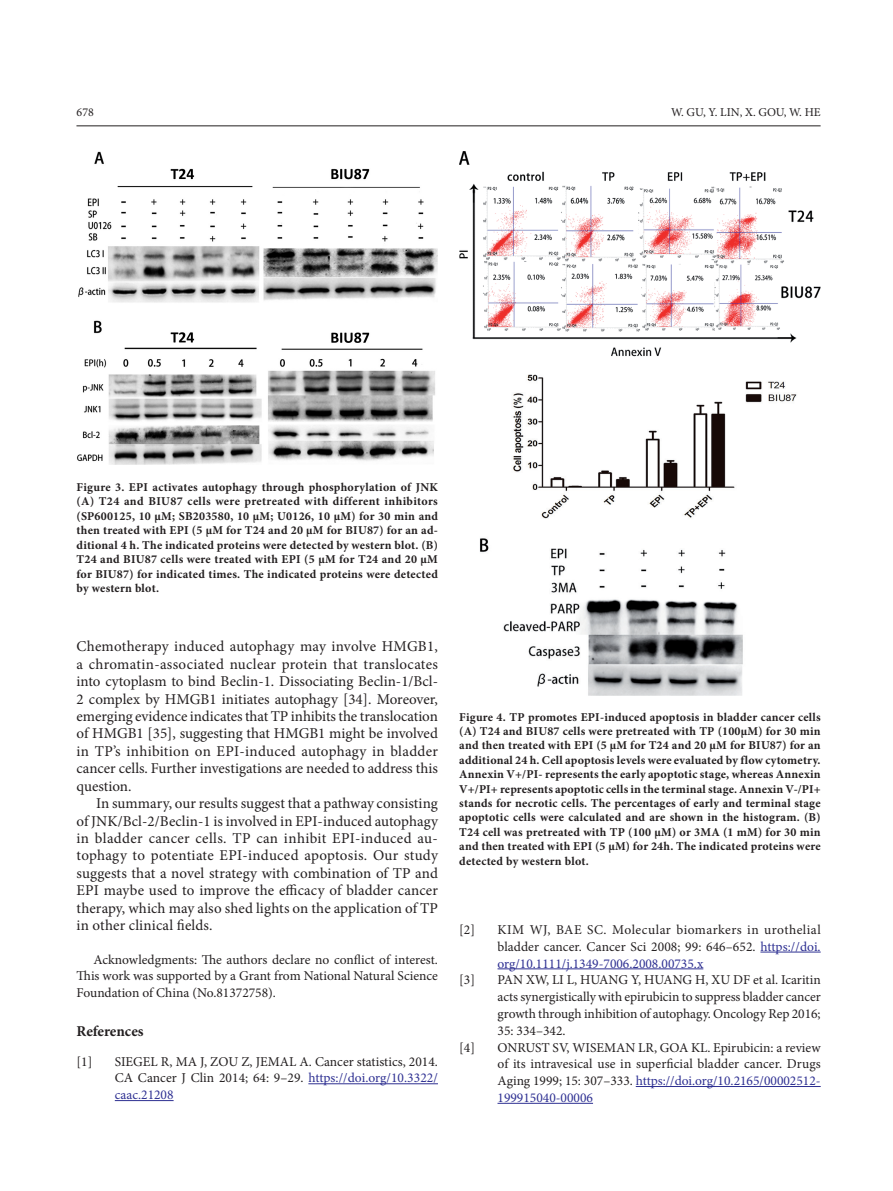
<style>
.page{position:relative;width:893px;height:1191px;background:#fff}
.page>*{position:absolute;margin:0;border:0;box-sizing:border-box;transform-origin:0 0}
._10Body_text{font:15px/17.4px "Minion Pro";color:#231f20;text-align:justify}
._02_nadpis2{font:700 15px "Minion Pro";letter-spacing:-.005em;color:#231f20}
._12references{font:13.5px/16.8px "Minion Pro";color:#231f20;text-align:justify}
._13Acknowled{font:13.5px/16.5px "Minion Pro";color:#231f20;text-align:justify}
._15Fig1-Tab_nadpis{font:700 12px/14.4px "Minion Pro";letter-spacing:.02em;color:#231f20;text-align:justify}
.t1{font:12px "Minion Pro";color:#231f20}
.s1{color:#2e3092}
</style>
<div class="page">
<hr style="left:76px;top:125px;width:745px;height:1px;background:#231f20">
<img style="left:77px;top:151px;width:361px;height:313px">
<img style="left:459px;top:151px;width:11px;height:14px">
<img style="left:480px;top:374px;width:317px;height:321px">
<img style="left:459px;top:171px;width:362px;height:186px">
<hr style="left:308px;top:1083px;width:130px;height:1px;background:#2e3092">
<hr style="left:115px;top:1100px;width:59px;height:1px;background:#2e3092">
<hr style="left:760px;top:951px;width:61px;height:1px;background:#2e3092">
<hr style="left:497px;top:968px;width:206px;height:1px;background:#2e3092">
<hr style="left:636px;top:1086px;width:185px;height:1px;background:#2e3092">
<hr style="left:497px;top:1103px;width:96px;height:1px;background:#2e3092">
<p class="t1" style="left:77px;top:104px;width:19px">678</p>
<p class="t1" style="left:671px;top:104px;width:151px">W. GU, Y. LIN, X. GOU, W. HE</p>
<p class="_15Fig1-Tab_nadpis" style="left:77px;top:480px;width:363px">Figure 3. EPI activates autophagy through phosphorylation of JNK (A) T24 and BIU87 cells were pretreated with different inhibitors (SP600125, 10 μM; SB203580, 10 μM; U0126, 10 μM) for 30 min and then treated with EPI (5 μM for T24 and 20 μM for BIU87) for an ad&shy;ditional 4 h. The indicated proteins were detected by western blot. (B)<br>T24 and BIU87 cells were treated with EPI (5 μM for T24 and 20 μM for BIU87) for indicated times. The indicated proteins were detected by western blot.</p>
<p class="_10Body_text" style="left:77px;top:638px;width:363px">Chemotherapy induced autophagy may involve HMGB1, a chromatin-associated nuclear protein that translocates into cytoplasm to bind Beclin-1. Dissociating Beclin-1/Bcl-2 complex by HMGB1 initiates autophagy [34]. Moreover, emerging evidence indicates that TP inhibits the translocation of HMGB1 [35], suggesting that HMGB1 might be involved in TP’s inhibition on EPI-induced autophagy in bladder cancer cells. Further investigations are needed to address this question.</p>
<p class="_10Body_text" style="left:77px;top:794px;width:363px;text-indent:20px">In summary, our results suggest that a pathway consisting of JNK/Bcl-2/Beclin-1 is involved in EPI-induced autophagy in bladder cancer cells. TP can inhibit EPI-induced au&shy;tophagy to potentiate EPI-induced apoptosis. Our study suggests that a novel strategy with combination of TP and EPI maybe used to improve the efficacy of bladder cancer therapy, which may also shed lights on the application of TP in other clinical fields.</p>
<p class="_13Acknowled" style="left:77px;top:951px;width:363px;text-indent:17px">Acknowledgments: The authors declare no conflict of interest.<br>This work was supported by a Grant from National Natural Science Foundation of China (No.81372758).</p>
<p class="_02_nadpis2" style="left:77px;top:1020px;width:69px">References</p>
<p class="_12references" style="left:77px;top:1053px;width:17px">[1]</p>
<p class="_12references" style="left:115px;top:1053px;width:325px">SIEGEL R, MA J, ZOU Z, JEMAL A. Cancer statistics, 2014.<br>CA Cancer J Clin 2014; 64: 9–29. <span class="s1">https://doi.org/10.3322/ caac.21208</span></p>
<p class="_15Fig1-Tab_nadpis" style="left:459px;top:709px;width:363px">Figure 4. TP promotes EPI-induced apoptosis in bladder cancer cells (A) T24 and BIU87 cells were pretreated with TP (100μM) for 30 min and then treated with EPI (5 μM for T24 and 20 μM for BIU87) for an additional 24 h. Cell apoptosis levels were evaluated by flow cytometry.<br>Annexin V+/PI- represents the early apoptotic stage, whereas Annexin V+/PI+ represents apoptotic cells in the terminal stage. Annexin V-/PI+ stands for necrotic cells. The percentages of early and terminal stage apoptotic cells were calculated and are shown in the histogram. (B)<br>T24 cell was pretreated with TP (100 μM) or 3MA (1 mM) for 30 min and then treated with EPI (5 μM) for 24h. The indicated proteins were detected by western blot.</p>
<p class="_12references" style="left:459px;top:921px;width:17px">[2]</p>
<p class="_12references" style="left:497px;top:921px;width:325px">KIM WJ, BAE SC. Molecular biomarkers in urothelial bladder cancer. Cancer Sci 2008; 99: 646–652. <span class="s1">https://doi. org/10.1111/j.1349-7006.2008.00735.x</span></p>
<p class="_12references" style="left:459px;top:971px;width:17px">[3]</p>
<p class="_12references" style="left:497px;top:971px;width:325px">PAN XW, LI L, HUANG Y, HUANG H, XU DF et al. Icaritin acts synergistically with epirubicin to suppress bladder cancer growth through inhibition of autophagy. Oncology Rep 2016; 35: 334–342.</p>
<p class="_12references" style="left:459px;top:1039px;width:17px">[4]</p>
<p class="_12references" style="left:497px;top:1039px;width:325px">ONRUST SV, WISEMAN LR, GOA KL. Epirubicin: a review of its intravesical use in superficial bladder cancer. Drugs Aging 1999; 15: 307–333. <span class="s1">https://doi.org/10.2165/00002512- 199915040-00006</span></p>
</div>
